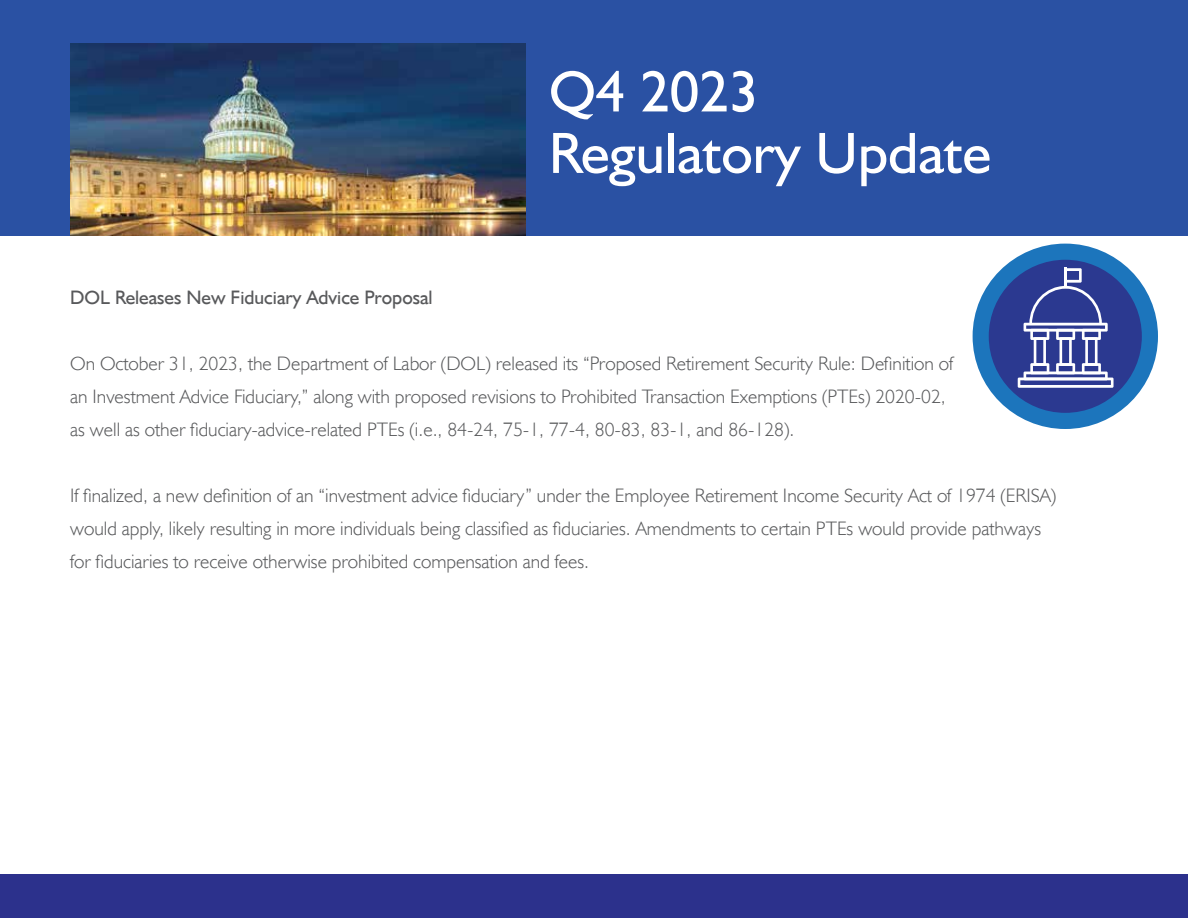
<style>
.page{position:relative;width:1188px;height:918px;background:#fff}
.page>*{position:absolute;margin:0;border:0;box-sizing:border-box;transform-origin:0 0}
.t1{font:58.5px/61.5px "Humanist 521 TL";color:#fff}
.t2{font:300 19.5px/33px "Humanist 521 TL";color:#58595b}
.t3{font:19.5px "Humanist 521 TL";color:#58595b}
</style>
<div class="page">
<div style="left:0;top:0;width:1188px;height:236px;background:#2a51a3"></div>
<div style="left:0;top:874px;width:1188px;height:44px;background:#2c318c"></div>
<img style="left:70px;top:44px;width:455px;height:192px">
<svg style="left:981px;top:252px;width:169px;height:169px;background:#27479a"></svg>
<div style="left:973px;top:244px;width:185px;height:185px;border:16px solid #1c75bc;border-radius:50%"></div>
<hr style="left:1064px;top:267px;width:3px;height:20px;background:#fff">
<svg style="left:1018px;top:268px;width:96px;height:120px"></svg>
<p class="t3" style="left:70px;top:285px;width:364px">DOL Releases New Fiduciary Advice Proposal</p>
<h1 class="t1" style="left:549px;top:59px;width:444px">Q4 2023<br>Regulatory Update</h1>
<p class="t2" style="left:70px;top:347px;width:884px">On October 31, 2023, the Department of Labor (DOL) released its “Proposed Retirement Security Rule: Definition of an Investment Advice Fiduciary,” along with proposed revisions to Prohibited Transaction Exemptions (PTEs) 2020-02, as well as other fiduciary-advice-related PTEs (i.e., 84-24, 75-1, 77-4, 80-83, 83-1, and 86-128).</p>
<p class="t2" style="left:70px;top:479px;width:988px">If finalized, a new definition of an “investment advice fiduciary” under the Employee Retirement Income Security Act of 1974 (ERISA) would apply, likely resulting in more individuals being classified as fiduciaries. Amendments to certain PTEs would provide pathways for fiduciaries to receive otherwise prohibited compensation and fees.</p>
</div>
